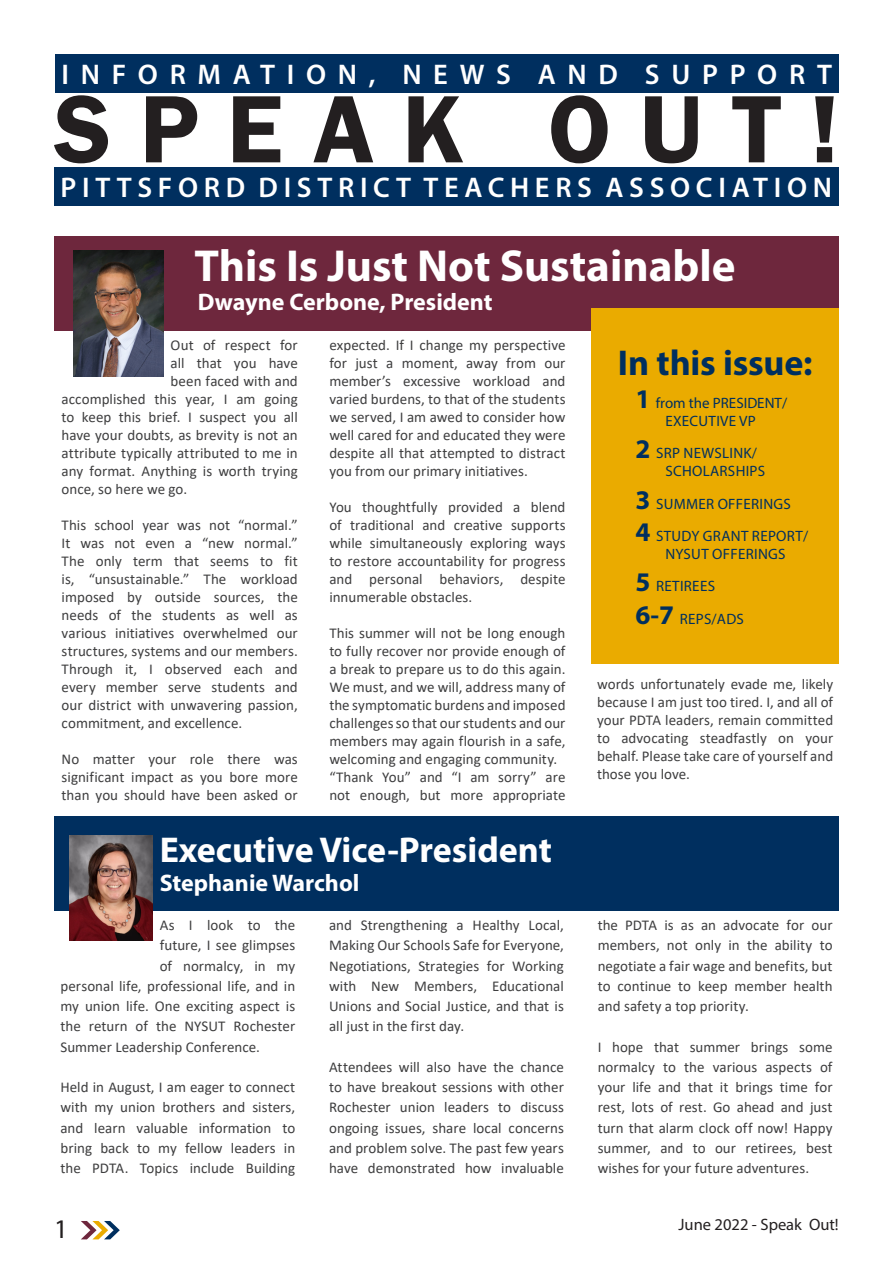
<style>
.page{position:relative;width:893px;height:1263px;background:#fff}
.page>*{position:absolute;margin:0;border:0;box-sizing:border-box;transform-origin:0 0}
._01_Headline{font:600 99px "Franklin Gothic";letter-spacing:.285em;color:#231f20}
._09_Article_Name{font:700 45px "Myriad Pro";color:#fff}
._09_Article_Name-2{font:700 36px "Myriad Pro";color:#fff}
._02_Article_Title{font:700 36px "Myriad Pro";letter-spacing:-.005em;color:#002f5f}
._01a_SubHeadline{font:600 28.5px "Myriad Pro";letter-spacing:.2em;color:#fff}
._01a_SubHeadline-2{font:600 28.5px "Myriad Pro";letter-spacing:.41em;color:#fff}
.t1{font:27px "Myriad Pro";color:#231f20}
._09_Article_Name-3{font:700 24px "Myriad Pro";color:#fff}
.t2{font:16.5px "Myriad Pro";color:#231f20}
._05_body_text{font:15px/18px "Calibri";color:#3e3e3f;text-align:justify}
.TOC_entry{font:15px/18px "Myriad Pro";letter-spacing:.02em;color:#002f5f}
.TOC_entry-2{font:15px/18px "Myriad Pro";color:#002f5f;text-align:center}
.s1{font-weight:700;font-size:27px}
</style>
<div class="page">
<svg style="left:81px;top:1221px;width:39px;height:18px"></svg>
<div style="left:54px;top:237px;width:785px;height:94px;background:#6e273d"></div>
<div style="left:55px;top:54px;width:784px;height:39px;background:#002f5f"></div>
<div style="left:54px;top:167px;width:785px;height:39px;background:#002f5f"></div>
<div style="left:591px;top:308px;width:248px;height:356px;background:#eaab00"></div>
<img style="left:73px;top:251px;width:91px;height:125px">
<div style="left:54px;top:816px;width:785px;height:94px;background:#002f5f"></div>
<img style="left:69px;top:835px;width:84px;height:105px">
<p class="_01a_SubHeadline-2" style="left:62px;top:56px;width:772px">INFORMATION, NEWS AND SUPPORT</p>
<p class="_01_Headline" style="left:54px;top:68px;width:786px">SPEAK OUT!</p>
<p class="_01a_SubHeadline" style="left:61px;top:170px;width:773px">PITTSFORD DISTRICT TEACHERS ASSOCIATION</p>
<p class="_09_Article_Name" style="left:195px;top:237px;width:542px">This Is Just Not Sustainable</p>
<p class="_09_Article_Name-3" style="left:198px;top:286px;width:296px">Dwayne Cerbone, President</p>
<p class="_05_body_text" style="left:171px;top:335px;width:129px">Out of respect for</p>
<p class="_05_body_text" style="left:171px;top:353px;width:129px">all that you have</p>
<p class="_05_body_text" style="left:171px;top:371px;width:129px">been faced with and</p>
<p class="_05_body_text" style="left:62px;top:389px;width:238px">accomplished this year, I am going</p>
<p class="_05_body_text" style="left:62px;top:407px;width:238px">to keep this brief. I suspect you all</p>
<p class="_05_body_text" style="left:62px;top:425px;width:238px">have your doubts, as brevity is not an</p>
<p class="_05_body_text" style="left:62px;top:443px;width:238px">attribute typically attributed to me in</p>
<p class="_05_body_text" style="left:62px;top:461px;width:238px">any format. Anything is worth trying</p>
<p class="_05_body_text" style="left:62px;top:479px;width:127px">once, so here we go.</p>
<p class="_05_body_text" style="left:62px;top:515px;width:238px">This school year was not “normal.” It was not even a “new normal.” The only term that seems to fit is, “unsustainable.” The workload imposed by outside sources, the needs of the students as well as various initiatives overwhelmed our structures, systems and our members.<br>Through it, I observed each and every member serve students and our district with unwavering passion, commitment, and excellence.</p>
<p class="_05_body_text" style="left:62px;top:749px;width:238px">No matter your role there was significant impact as you bore more than you should have been asked or</p>
<p class="_05_body_text" style="left:329px;top:335px;width:238px">expected. If I change my perspective for just a moment, away from our member’s excessive workload and varied burdens, to that of the students we served, I am awed to consider how well cared for and educated they were despite all that attempted to distract you from our primary initiatives.</p>
<p class="_05_body_text" style="left:329px;top:497px;width:238px">You thoughtfully provided a blend of traditional and creative supports while simultaneously exploring ways to restore accountability for progress and personal behaviors, despite innumerable obstacles.</p>
<p class="_05_body_text" style="left:329px;top:623px;width:238px">This summer will not be long enough to fully recover nor provide enough of a break to prepare us to do this again.<br>We must, and we will, address many of the symptomatic burdens and imposed challenges so that our students and our members may again flourish in a safe, welcoming and engaging community.</p>
<p class="_05_body_text" style="left:329px;top:767px;width:238px">“Thank You” and “I am sorry” are not enough, but more appropriate</p>
<p class="_09_Article_Name-2" style="left:160px;top:827px;width:394px">Executive Vice-President</p>
<p class="_09_Article_Name-3" style="left:160px;top:867px;width:201px">Stephanie Warchol</p>
<p class="_05_body_text" style="left:160px;top:916px;width:137px">As I look to the</p>
<p class="_05_body_text" style="left:160px;top:936px;width:137px">future, I see glimpses</p>
<p class="_05_body_text" style="left:160px;top:956px;width:137px">of normalcy, in my</p>
<p class="_05_body_text" style="left:60px;top:976px;width:236px">personal life, professional life, and in</p>
<p class="_05_body_text" style="left:60px;top:997px;width:236px">my union life. One exciting aspect is</p>
<p class="_05_body_text" style="left:60px;top:1017px;width:236px">the return of the NYSUT Rochester</p>
<p class="_05_body_text" style="left:60px;top:1037px;width:201px">Summer Leadership Conference.</p>
<p class="_05_body_text" style="left:60px;top:1077px;width:236px;line-height:20.2px">Held in August, I am eager to connect with my union brothers and sisters, and learn valuable information to bring back to my fellow leaders in the PDTA. Topics include Building</p>
<h3 class="t1" style="left:54px;top:1212px;width:15px">1</h3>
<p class="_05_body_text" style="left:329px;top:915px;width:236px;line-height:20.2px">and Strengthening a Healthy Local, Making Our Schools Safe for Everyone, Negotiations, Strategies for Working with New Members, Educational Unions and Social Justice, and that is all just in the first day.</p>
<p class="_05_body_text" style="left:329px;top:1056px;width:236px;line-height:20.2px">Attendees will also have the chance to have breakout sessions with other Rochester union leaders to discuss ongoing issues, share local concerns and problem solve. The past few years have demonstrated how invaluable</p>
<p class="_02_Article_Title" style="left:618px;top:340px;width:196px">In this issue:</p>
<p class="TOC_entry-2" style="left:635px;top:394px;width:153px"><span class="s1">1</span> from the PRESIDENT/<br>EXECUTIVE VP</p>
<p class="TOC_entry" style="left:665px;top:444px;width:101px;text-indent:-30px"><span class="s1">2</span> SRP NEWSLINK/<br>SCHOLARSHIPS</p>
<p class="TOC_entry" style="left:635px;top:494px;width:157px"><span class="s1">3</span> SUMMER OFFERINGS</p>
<p class="TOC_entry" style="left:635px;top:527px;width:174px;text-align:center"><span class="s1">4</span> STUDY GRANT REPORT/<br>NYSUT OFFERINGS</p>
<p class="TOC_entry" style="left:635px;top:577px;width:81px"><span class="s1">5</span> RETIREES</p>
<p class="TOC_entry" style="left:635px;top:610px;width:110px"><span class="s1">6-7</span> REPS/ADS</p>
<p class="_05_body_text" style="left:597px;top:674px;width:238px">words unfortunately evade me, likely because I am just too tired. I, and all of your PDTA leaders, remain committed to advocating steadfastly on your behalf. Please take care of yourself and those you love.</p>
<p class="_05_body_text" style="left:598px;top:915px;width:236px;line-height:20.2px">the PDTA is as an advocate for our members, not only in the ability to negotiate a fair wage and benefits, but to continue to keep member health and safety a top priority.</p>
<p class="_05_body_text" style="left:598px;top:1036px;width:236px;line-height:20.2px">I hope that summer brings some normalcy to the various aspects of your life and that it brings time for rest, lots of rest. Go ahead and just turn that alarm clock off now! Happy summer, and to our retirees, best wishes for your future adventures.</p>
<p class="t2" style="left:678px;top:1214px;width:162px">June 2022 - Speak Out!</p>
</div>
